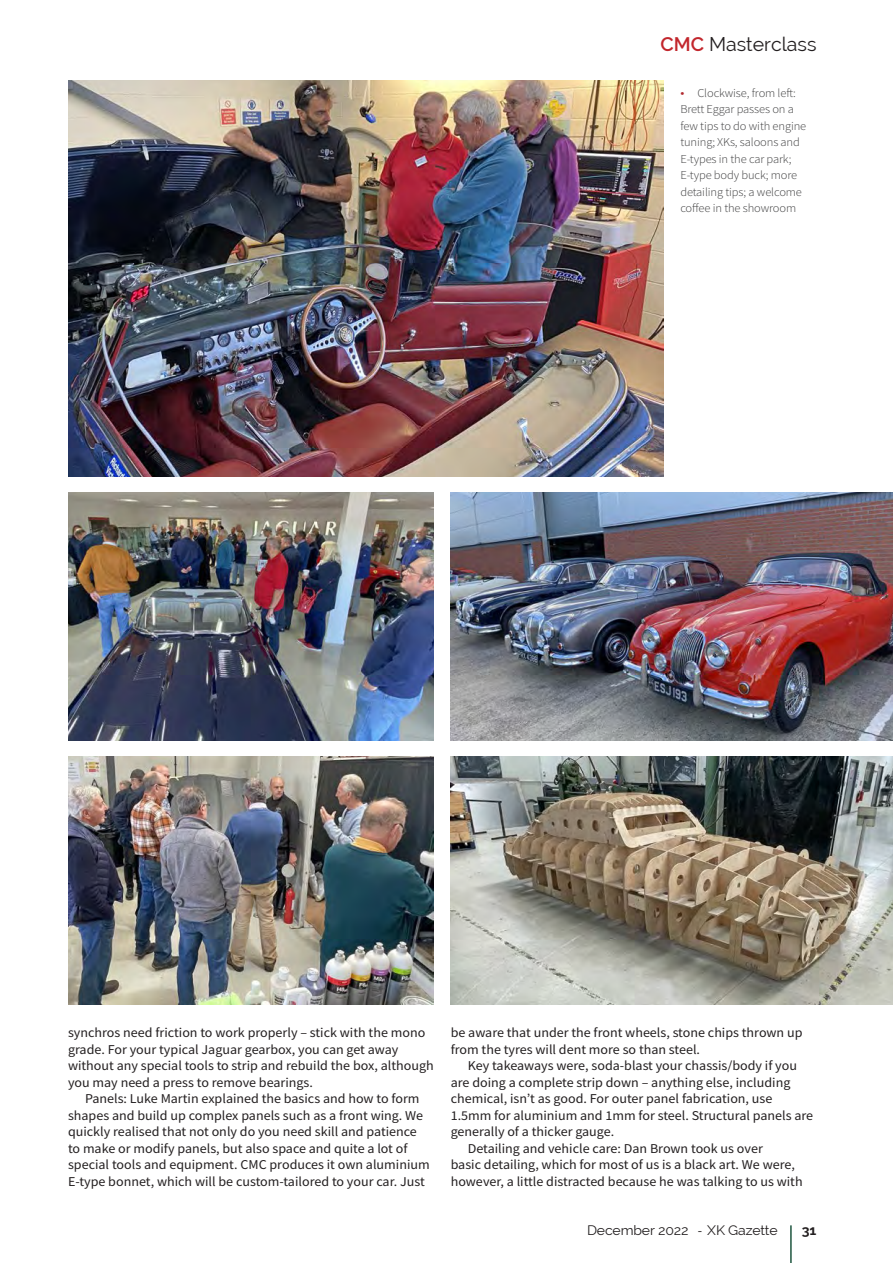
<style>
.page{position:relative;width:893px;height:1263px;background:#fff}
.page>*{position:absolute;margin:0;border:0;box-sizing:border-box;transform-origin:0 0}
.t1{font:19.5px "Raleway";color:#231f20}
.t2{font:13.5px/16.5px "Source Sans Pro";color:#231f20;scale:1.04 1}
.t3{font:13.5px "Raleway";letter-spacing:-.01em;color:#231f20;scale:1.04 1}
.t4{font:700 13.5px "Raleway";color:#231f20;scale:1.04 1}
.t5{font:300 12px/16.5px "Source Sans Pro";letter-spacing:-.01em;color:#3e3e3f;scale:1.04 1}
.s1{font-weight:600;color:#c2262c}
.s2{font-family:"Myriad Pro";font-weight:400;font-size:13.5px;color:#b1292f}
.s3{font-family:"Source Sans Pro"}
</style>
<div class="page">
<hr style="left:790px;top:1225px;width:2px;height:38px;background:#1e553f">
<img style="left:68px;top:80px;width:595px;height:396px">
<img style="left:68px;top:493px;width:366px;height:247px">
<img style="left:451px;top:493px;width:442px;height:247px">
<img style="left:68px;top:757px;width:366px;height:247px">
<img style="left:451px;top:757px;width:442px;height:247px">
<h1 class="t1" style="left:661px;top:32px;width:158px"><span class="s1">CMC</span> Masterclass</h1>
<p class="t5" style="left:680px;top:85px;width:123px"><span class="s2">•</span> Clockwise, from left:<br>Brett Eggar passes on a few tips to do with engine tuning; XKs, saloons and<br>E-types in the car park;<br>E-type body buck; more detailing tips; a welcome coffee in the showroom</p>
<p class="t2" style="left:68px;top:1024px;width:353px">synchros need friction to work properly – stick with the mono grade. For your typical Jaguar gearbox, you can get away without any special tools to strip and rebuild the box, although you may need a press to remove bearings.</p>
<p class="t2" style="left:68px;top:1090px;width:349px;text-indent:17px">Panels: Luke Martin explained the basics and how to form shapes and build up complex panels such as a front wing. We quickly realised that not only do you need skill and patience to make or modify panels, but also space and quite a lot of special tools and equipment. CMC produces it own aluminium E-type bonnet, which will be custom-tailored to your car. Just</p>
<p class="t2" style="left:451px;top:1024px;width:340px">be aware that under the front wheels, stone chips thrown up from the tyres will dent more so than steel.</p>
<p class="t2" style="left:468px;top:1057px;width:318px">Key takeaways were, soda-blast your chassis/body if you</p>
<p class="t2" style="left:451px;top:1074px;width:328px">are doing a complete strip down – anything else, including</p>
<p class="t2" style="left:451px;top:1090px;width:311px">chemical, isn’t as good. For outer panel fabrication, use</p>
<p class="t2" style="left:451px;top:1107px;width:350px">1.5mm for aluminium and 1mm for steel. Structural panels are</p>
<p class="t2" style="left:451px;top:1123px;width:159px">generally of a thicker gauge.</p>
<p class="t2" style="left:468px;top:1140px;width:285px">Detailing and vehicle care: Dan Brown took us over</p>
<p class="t2" style="left:451px;top:1156px;width:332px">basic detailing, which for most of us is a black art. We were,</p>
<p class="t2" style="left:451px;top:1173px;width:340px">however, a little distracted because he was talking to us with</p>
<p class="t3" style="left:587px;top:1223px;width:185px">December 2022 <span class="s3">-</span> XK Gazette</p>
<p class="t4" style="left:802px;top:1223px;width:16px">31</p>
</div>
